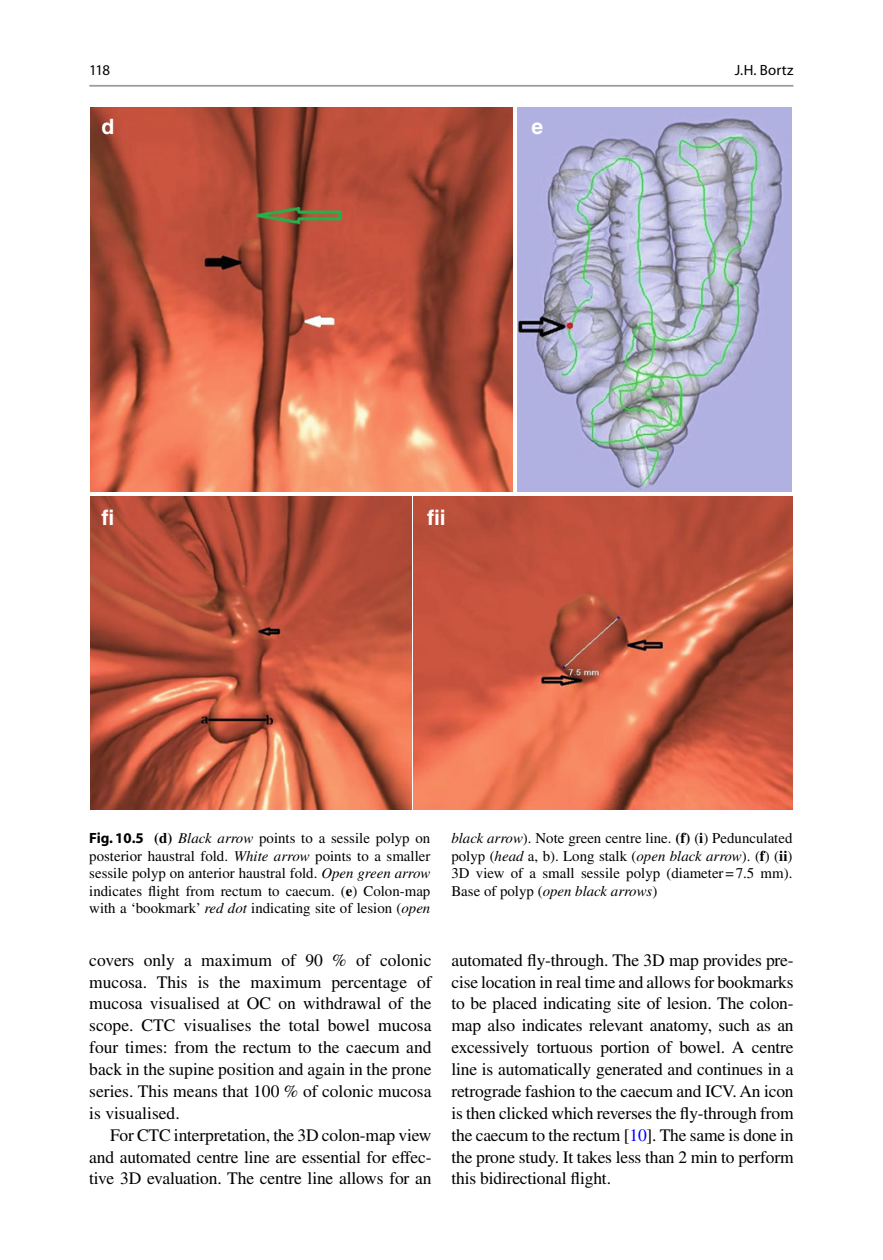
<style>
.page{position:relative;width:883px;height:1260px;background:#fff}
.page>*{position:absolute;margin:0;border:0;box-sizing:border-box;transform-origin:0 0}
.t1{font:700 21.18px "Xskskb Helvetica";color:#fff}
.t2{font:17.5px/21.9px "Trqchb Times";letter-spacing:-.01em;color:#000;text-align:justify}
.t3{font:14.88px/17.5px "Trqchb Times";color:#000;text-align:justify}
.t4{font:italic 14.88px "Fpnwxk Times";color:#000}
.t5{font:14.88px "Xnjhrv Myriad";letter-spacing:.01em;color:#000}
.s1{font-family:"Fflxsk Myriad";font-weight:700}
.s2{font-family:"Qwwkfk Times";font-weight:700}
.s3{font-family:"Fpnwxk Times";font-style:italic}
.s4{font-family:"Trqchb Times";font-style:normal}
.s5{color:#0000fa}
</style>
<div class="page">
<img style="left:91px;top:497px;width:320px;height:313px">
<img style="left:414px;top:497px;width:378px;height:313px">
<img style="left:518px;top:107px;width:274px;height:385px">
<img style="left:91px;top:107px;width:422px;height:385px">
<hr style="left:89px;top:85px;width:704px;height:2px;background:#9c9c9c">
<p class="t5" style="left:89px;top:64px;width:22px">118</p>
<p class="t1" style="left:101px;top:118px;width:14px">d</p>
<p class="t1" style="left:531px;top:118px;width:13px">e</p>
<p class="t1" style="left:101px;top:509px;width:14px">fi</p>
<p class="t1" style="left:427px;top:509px;width:20px">fii</p>
<p class="t5" style="left:735px;top:64px;width:60px">J.H. Bortz</p>
<p class="t3" style="left:89px;top:831px;width:343px"><span class="s1">Fig. 10.5</span> <span class="s2">(d)</span> <span class="s3">Black arrow</span> points to a sessile polyp on posterior haustral fold. <span class="s3">White arrow</span> points to a smaller sessile polyp on anterior haustral fold. <span class="s3">Open green arrow </span>indicates flight from rectum to caecum. ( <span class="s2">e</span> ) Colon-map with a ‘bookmark’ <span class="s3">red dot</span> indicating site of lesion ( <span class="s3">open</span></p>
<p class="t3" style="left:451px;top:831px;width:343px"><span class="s3">black arrow</span> ). Note green centre line. <span class="s2">(f)</span> ( <span class="s2">i</span> ) Pedunculated polyp ( <span class="s3">head</span> a, b). Long stalk ( <span class="s3">open black arrow</span> ). ( <span class="s2">f</span> ) ( <span class="s2">ii</span> )<br>3D view of a small sessile polyp (diameter = 7.5 mm).</p>
<p class="t4" style="left:451px;top:885px;width:208px"><span class="s4">Base of polyp (</span> open black arrows <span class="s4">)</span></p>
<p class="t2" style="left:89px;top:951px;width:344px">covers only a maximum of 90 % of colonic mucosa. This is the maximum percentage of mucosa visualised at OC on withdrawal of the scope. CTC visualises the total bowel mucosa four times: from the rectum to the caecum and back in the supine position and again in the prone series. This means that 100 % of colonic mucosa is visualised.</p>
<p class="t2" style="left:89px;top:1126px;width:344px;text-indent:21px">For CTC interpretation, the 3D colon-map view and automated centre line are essential for effec&shy;tive 3D evaluation. The centre line allows for an</p>
<p class="t2" style="left:451px;top:951px;width:344px">automated fly- through. The 3D map provides pre&shy;cise location in real time and allows for bookmarks to be placed indicating site of lesion. The colon&shy;map also indicates relevant anatomy, such as an excessively tortuous portion of bowel. A centre line is automatically generated and continues in a retrograde fashion to the caecum and ICV. An icon is then clicked which reverses the fly-through from the caecum to the rectum [ <span class="s5">10</span> ]. The same is done in the prone study. It takes less than 2 min to perform this bidirectional flight.</p>
</div>
